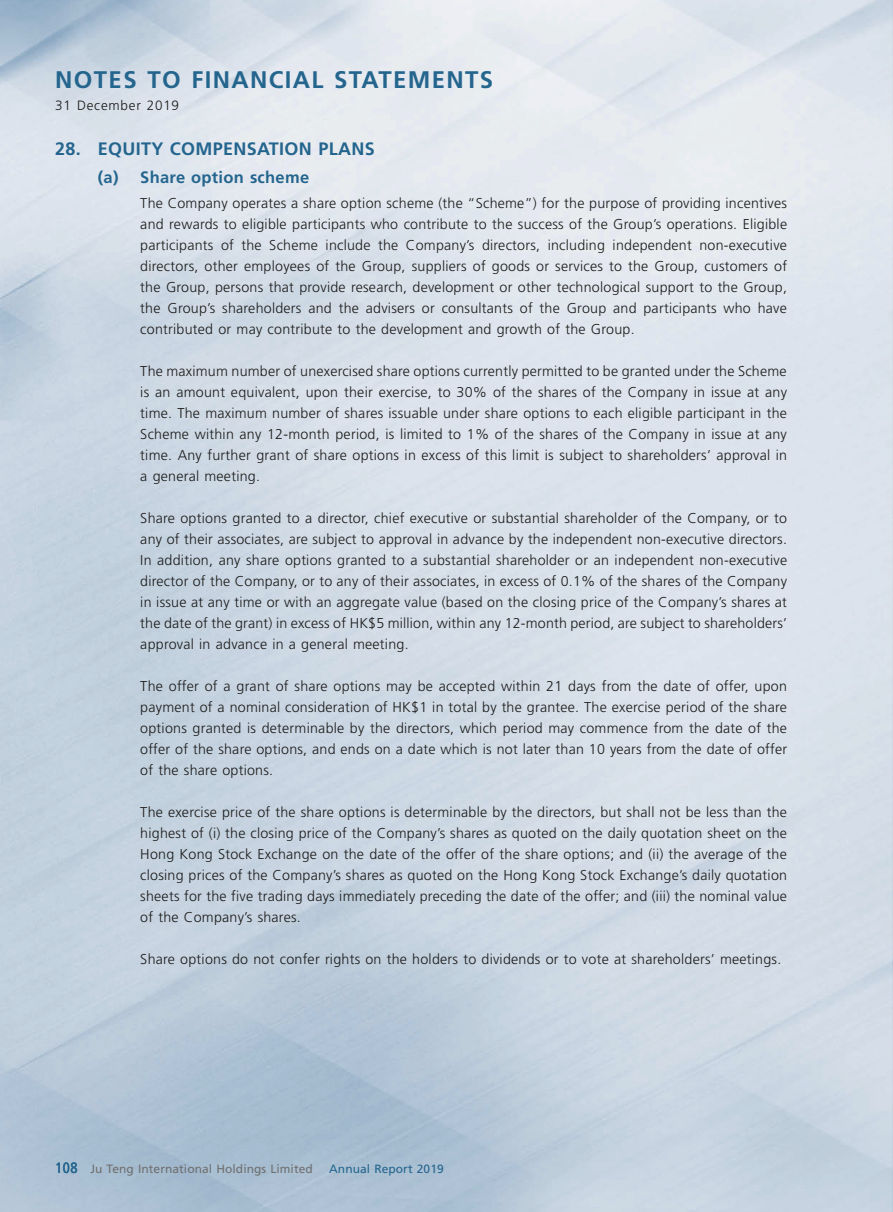
<style>
.page{position:relative;width:893px;height:1212px;background:#fff}
.page>*{position:absolute;margin:0;border:0;box-sizing:border-box;transform-origin:0 0}
.t1{font:700 24px "Frutiger LT Std";letter-spacing:.055em;color:#24658e}
.t2{font:700 18px "Frutiger LT Std";letter-spacing:.015em;color:#24658e}
.t3{font:700 16.5px "Frutiger LT Std";letter-spacing:.015em;color:#24658e}
.t4{font:300 14.25px/21px "Frutiger LT Std";letter-spacing:.015em;color:#1c1c1b;text-align:justify}
.t5{font:300 13.5px "Frutiger LT Std";letter-spacing:.055em;color:#1c1c1b}
.t6{font:12px "Frutiger LT Std";letter-spacing:.005em;color:#6f6f6f}
.t7{font:12px "Frutiger LT Std";letter-spacing:.005em;color:#24658e}
.s1{font-size:15px;color:#24658e}
</style>
<div class="page">
<h1 class="t1" style="left:55px;top:66px;width:439px">NOTES TO FINANCIAL STATEMENTS</h1>
<p class="t5" style="left:55px;top:98px;width:125px">31 December 2019</p>
<p class="t2" style="left:55px;top:138px;width:321px">28. EQUITY COMPENSATION PLANS</p>
<p class="t3" style="left:98px;top:167px;width:213px">(a) Share option scheme</p>
<p class="t4" style="left:140px;top:193px;width:648px">The Company operates a share option scheme (the “Scheme”) for the purpose of providing incentives and rewards to eligible participants who contribute to the success of the Group’s operations. Eligible participants of the Scheme include the Company’s directors, including independent non-executive directors, other employees of the Group, suppliers of goods or services to the Group, customers of the Group, persons that provide research, development or other technological support to the Group, the Group’s shareholders and the advisers or consultants of the Group and participants who have contributed or may contribute to the development and growth of the Group.</p>
<p class="t4" style="left:140px;top:361px;width:648px">The maximum number of unexercised share options currently permitted to be granted under the Scheme is an amount equivalent, upon their exercise, to 30% of the shares of the Company in issue at any time. The maximum number of shares issuable under share options to each eligible participant in the Scheme within any 12-month period, is limited to 1% of the shares of the Company in issue at any time. Any further grant of share options in excess of this limit is subject to shareholders’ approval in a general meeting.</p>
<p class="t4" style="left:140px;top:508px;width:648px">Share options granted to a director, chief executive or substantial shareholder of the Company, or to any of their associates, are subject to approval in advance by the independent non-executive directors.<br>In addition, any share options granted to a substantial shareholder or an independent non-executive director of the Company, or to any of their associates, in excess of 0.1% of the shares of the Company in issue at any time or with an aggregate value (based on the closing price of the Company’s shares at the date of the grant) in excess of HK$5 million, within any 12-month period, are subject to shareholders’ approval in advance in a general meeting.</p>
<p class="t4" style="left:140px;top:676px;width:648px">The offer of a grant of share options may be accepted within 21 days from the date of offer, upon payment of a nominal consideration of HK$1 in total by the grantee. The exercise period of the share options granted is determinable by the directors, which period may commence from the date of the offer of the share options, and ends on a date which is not later than 10 years from the date of offer of the share options.</p>
<p class="t4" style="left:140px;top:802px;width:648px">The exercise price of the share options is determinable by the directors, but shall not be less than the highest of (i) the closing price of the Company’s shares as quoted on the daily quotation sheet on the Hong Kong Stock Exchange on the date of the offer of the share options; and (ii) the average of the closing prices of the Company’s shares as quoted on the Hong Kong Stock Exchange’s daily quotation sheets for the five trading days immediately preceding the date of the offer; and (iii) the nominal value of the Company’s shares.</p>
<p class="t4" style="left:140px;top:949px;width:642px">Share options do not confer rights on the holders to dividends or to vote at shareholders’ meetings.</p>
<p class="t6" style="left:55px;top:1162px;width:259px"><span class="s1">108</span> Ju Teng International Holdings Limited</p>
<p class="t7" style="left:329px;top:1162px;width:116px">Annual Report 2019</p>
</div>
